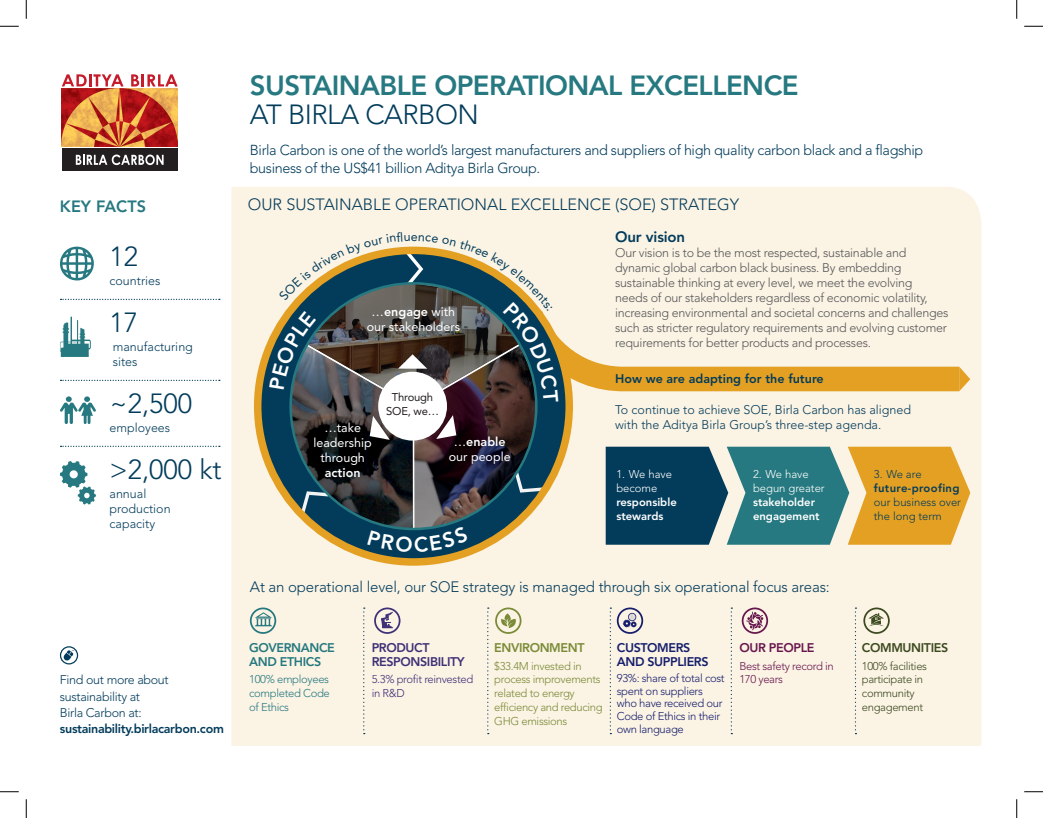
<style>
.page{position:relative;width:1043px;height:818px;background:#fff}
.page>*{position:absolute;margin:0;border:0;box-sizing:border-box;transform-origin:0 0}
.t1{font:800 27.5px/28.8px "Avenir";letter-spacing:-.02em;color:#267980}
.BODY{font:300 27.5px "Avenir";color:#033c5b}
.BODY-2{font:300 16.25px "Avenir";color:#033c5b}
.BODY-3{font:800 16.25px "Avenir";color:#267980}
.BODY-4{font:300 15px "Avenir";letter-spacing:-.01em;color:#033c5b}
.BODY-5{font:800 15px "Avenir";letter-spacing:-.01em;color:#033c5b}
.t2{font:300 14.38px/17.5px "Avenir";letter-spacing:-.025em;color:#033c5b}
.BODY-6{font:300 12.5px/15px "Avenir";letter-spacing:-.02em;color:#57585a}
.BODY-7{font:300 12.5px/15px "Avenir";color:#033c5b}
.BODY-8{font:300 12.5px/16.2px "Avenir";letter-spacing:-.025em;color:#033c5b}
.t3{font:12.5px/15px "Avenir";color:#fff;text-align:center}
.t4{font:800 12.5px "Avenir";color:#033c5b}
.BODY-9{font:800 12.5px/13.8px "Avenir";letter-spacing:-.03em;color:#3e3177}
.BODY-10{font:800 12.5px/13.8px "Avenir";letter-spacing:-.03em;color:#171f6d}
.BODY-11{font:800 12.5px/13.8px "Avenir";letter-spacing:-.03em;color:#267980}
.BODY-12{font:800 12.5px "Avenir";letter-spacing:-.03em;color:#7a8b37}
.BODY-13{font:800 12.5px "Avenir";letter-spacing:-.03em;color:#3c4a20}
.BODY-14{font:800 12.5px "Avenir";letter-spacing:-.03em;color:#68174e}
.t5{font:12.5px "Avenir";color:#033c5b}
.t6{font:300 11.25px/12.5px "Avenir";letter-spacing:-.03em;color:#171f6d}
.BODY-15{font:300 11.25px/13.8px "Avenir";letter-spacing:-.03em;color:#7a8b37}
.t7{font:800 11.25px/13.8px "Avenir";color:#fff}
.t8{font:300 11.25px/13.8px "Avenir";color:#033c5b}
.t9{font:300 11.25px/13.8px "Avenir";letter-spacing:-.03em;color:#3c4a20}
.BODY-16{font:300 11.25px/13.8px "Avenir";letter-spacing:-.03em;color:#267980;text-align:justify}
.t10{font:300 11.25px/13.8px "Avenir";letter-spacing:-.03em;color:#68174e}
.t11{font:300 11.25px/13.8px "Avenir";letter-spacing:-.03em;color:#3e3177}
.t12{font:11.25px/13.5px "Avenir";letter-spacing:-.02em;color:#231f20;text-align:center}
.s1{font-weight:300;color:#033c5b}
.s2{font-weight:800}
.s3{font-weight:300}
</style>
<div class="page">
<div style="left:231px;top:187px;width:750px;height:558px;background:#fbf3e4"></div>
<svg style="left:61px;top:299px;width:159px;height:1px"></svg>
<svg style="left:61px;top:380px;width:159px;height:1px"></svg>
<svg style="left:61px;top:445px;width:159px;height:2px"></svg>
<div style="left:60px;top:646px;width:18px;height:18px;border:1px solid #033c5b;border-radius:50%"></div>
<svg style="left:63px;top:650px;width:11px;height:11px"></svg>
<svg style="left:60px;top:317px;width:31px;height:40px"></svg>
<svg style="left:60px;top:396px;width:36px;height:28px"></svg>
<svg style="left:60px;top:461px;width:36px;height:43px"></svg>
<svg style="left:60px;top:246px;width:34px;height:35px"></svg>
<div style="left:62px;top:148px;width:116px;height:23px;background:#231f20"></div>
<svg style="left:76px;top:154px;width:88px;height:11px"></svg>
<svg style="left:62px;top:74px;width:61px;height:12px"></svg>
<svg style="left:131px;top:74px;width:47px;height:12px"></svg>
<img style="left:62px;top:89px;width:116px;height:57px">
<svg style="left:250px;top:607px;width:26px;height:26px"></svg>
<svg style="left:495px;top:607px;width:26px;height:26px"></svg>
<svg style="left:741px;top:607px;width:27px;height:26px"></svg>
<svg style="left:374px;top:607px;width:26px;height:26px"></svg>
<svg style="left:617px;top:607px;width:26px;height:26px"></svg>
<svg style="left:863px;top:607px;width:26px;height:26px"></svg>
<svg style="left:363px;top:607px;width:2px;height:127px"></svg>
<svg style="left:487px;top:607px;width:2px;height:127px"></svg>
<svg style="left:609px;top:607px;width:2px;height:127px"></svg>
<svg style="left:730px;top:607px;width:2px;height:127px"></svg>
<svg style="left:854px;top:607px;width:2px;height:127px"></svg>
<svg style="left:558px;top:284px;width:423px;height:119px;background:#f5e1bc"></svg>
<svg style="left:959px;top:366px;width:11px;height:25px"></svg>
<svg style="left:605px;top:446px;width:365px;height:98px;background:#6c8167"></svg>
<svg style="left:0;top:25px;width:19px;height:2px"></svg>
<svg style="left:1024px;top:25px;width:18px;height:2px"></svg>
<svg style="left:0;top:791px;width:19px;height:1px"></svg>
<svg style="left:1024px;top:791px;width:18px;height:1px"></svg>
<svg style="left:25px;top:0;width:2px;height:19px"></svg>
<svg style="left:25px;top:799px;width:2px;height:19px"></svg>
<svg style="left:1016px;top:0;width:1px;height:19px"></svg>
<svg style="left:1016px;top:799px;width:1px;height:19px"></svg>
<img style="left:269px;top:232px;width:289px;height:320px">
<p class="t1" style="left:250px;top:71px;width:550px">SUSTAINABLE OPERATIONAL EXCELLENCE<br><span class="s1">AT BIRLA CARBON</span></p>
<p class="t2" style="left:250px;top:142px;width:675px">Birla Carbon is one of the world’s largest manufacturers and suppliers of high quality carbon black and a flagship business of the US$41 billion Aditya Birla Group.</p>
<p class="BODY-3" style="left:60px;top:197px;width:88px">KEY FACTS</p>
<p class="BODY-2" style="left:248px;top:195px;width:493px">OUR SUSTAINABLE OPERATIONAL EXCELLENCE (SOE) STRATEGY</p>
<p class="BODY" style="left:109px;top:240px;width:30px">12</p>
<p class="BODY-7" style="left:109px;top:273px;width:52px">countries</p>
<p class="BODY" style="left:109px;top:306px;width:30px">17</p>
<p class="BODY-7" style="left:113px;top:339px;width:82px">manufacturing sites</p>
<p class="BODY" style="left:109px;top:387px;width:84px">~2,500</p>
<p class="BODY-7" style="left:109px;top:420px;width:62px">employees</p>
<p class="BODY" style="left:109px;top:453px;width:114px">&gt;2,000 kt</p>
<p class="BODY-7" style="left:109px;top:486px;width:63px">annual production capacity</p>
<p class="BODY-5" style="left:615px;top:228px;width:72px">Our vision</p>
<p class="BODY-6" style="left:615px;top:245px;width:335px">Our vision is to be the most respected, sustainable and dynamic global carbon black business. By embedding sustainable thinking at every level, we meet the evolving<br>needs of our stakeholders regardless of economic volatility, increasing environmental and societal concerns and challenges such as stricter regulatory requirements and evolving customer requirements for better products and processes.</p>
<p class="t5" style="left:411px;top:229px;width:9px">e</p>
<p class="t3" style="left:367px;top:304px;width:95px">…<span class="s2">engage</span> with our stakeholders</p>
<p class="t4" style="left:615px;top:371px;width:210px">How we are adapting for the future</p>
<p class="t12" style="left:386px;top:390px;width:54px">Through<br>SOE, we…</p>
<p class="BODY-7" style="left:615px;top:402px;width:297px">To continue to achieve SOE, Birla Carbon has aligned with the Aditya Birla Group’s three-step agenda.</p>
<p class="t3" style="left:313px;top:420px;width:60px">…take leadership through <span class="s2">action</span></p>
<p class="t3" style="left:449px;top:434px;width:63px">…<span class="s2">enable </span>our people</p>
<p class="t7" style="left:616px;top:467px;width:62px"><span class="s3">1. We have become </span>responsible stewards</p>
<p class="t7" style="left:753px;top:467px;width:73px"><span class="s3">2. We have begun greater </span>stakeholder engagement</p>
<p class="t8" style="left:873px;top:467px;width:89px">3. We are <span class="s2">future-proofing </span>our business over the long term</p>
<p class="BODY-8" style="left:60px;top:671px;width:165px">Find out more about sustainability at<br>Birla Carbon at: <span class="s2">sustainability.birlacarbon.com</span></p>
<p class="BODY-4" style="left:250px;top:578px;width:581px">At an operational level, our SOE strategy is managed through six operational focus areas:</p>
<p class="BODY-11" style="left:249px;top:641px;width:87px">GOVERNANCE<br>AND ETHICS</p>
<p class="BODY-16" style="left:249px;top:672px;width:82px">100% employees completed Code of Ethics</p>
<p class="BODY-9" style="left:372px;top:641px;width:95px">PRODUCT<br>RESPONSIBILITY</p>
<p class="t11" style="left:372px;top:672px;width:103px">5.3% profit reinvested in R&amp;D</p>
<p class="BODY-12" style="left:494px;top:640px;width:92px">ENVIRONMENT</p>
<p class="BODY-15" style="left:494px;top:658px;width:110px">$33.4M invested in process improvements related to energy efficiency and reducing<br>GHG emissions</p>
<p class="BODY-10" style="left:617px;top:641px;width:93px">CUSTOMERS<br>AND SUPPLIERS</p>
<p class="t6" style="left:617px;top:671px;width:109px">93%: share of total cost spent on suppliers who have received our<br>Code of Ethics in their</p>
<p class="t6" style="left:617px;top:723px;width:68px">own language</p>
<p class="BODY-14" style="left:739px;top:640px;width:77px">OUR PEOPLE</p>
<p class="t10" style="left:739px;top:658px;width:96px">Best safety record in<br>170 years</p>
<p class="BODY-13" style="left:862px;top:640px;width:88px">COMMUNITIES</p>
<p class="t9" style="left:862px;top:658px;width:67px">100% facilities participate in community engagement</p>
</div>
